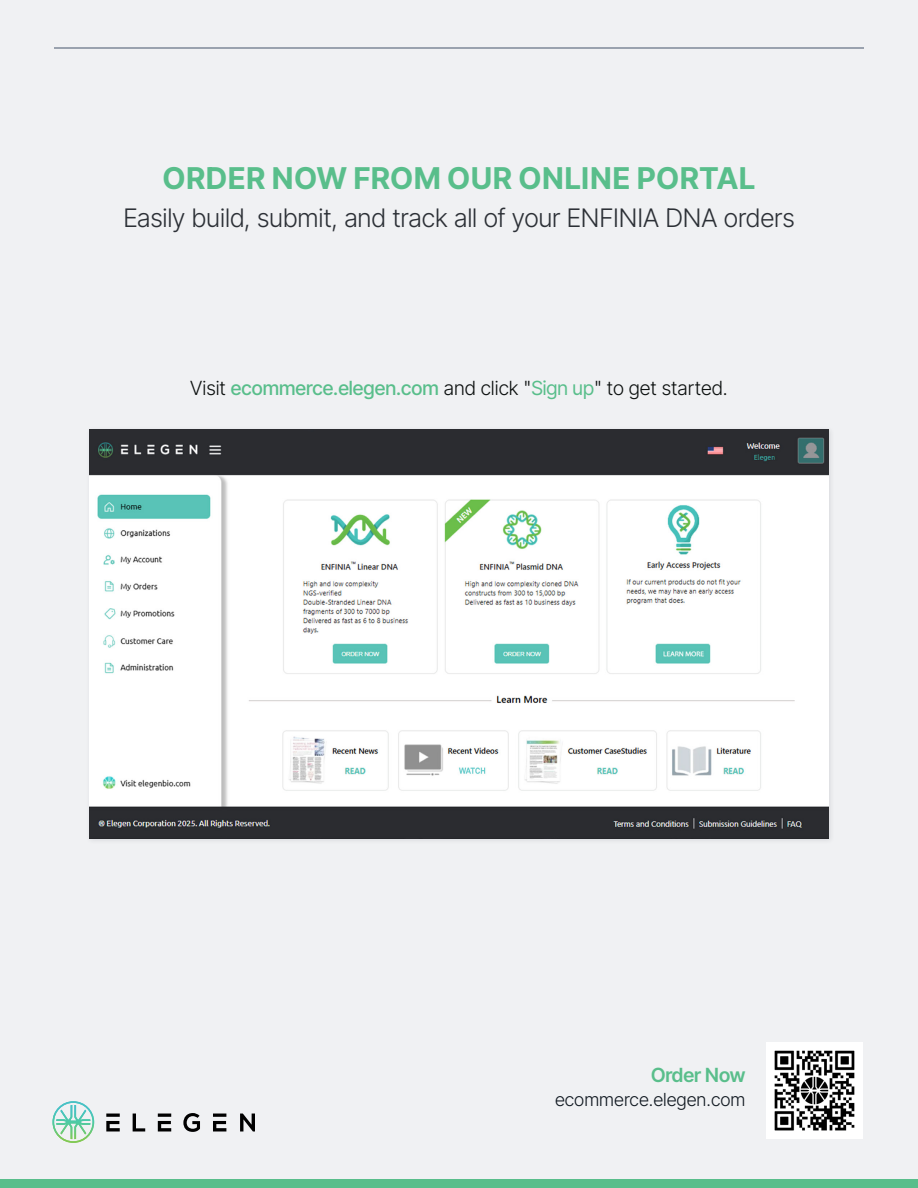
<style>
.page{position:relative;width:918px;height:1188px;background:#f0f1f3}
.page>*{position:absolute;margin:0;border:0;box-sizing:border-box;transform-origin:0 0}
.t1{font:700 30px "Inter Tight";letter-spacing:.035em;color:#59be8b}
.t2{font:300 25.5px "Inter Tight";letter-spacing:-.005em;color:#2c3036}
.t3{font:300 19.5px "Inter Tight";color:#0c100f}
.t4{font:600 19.5px "Inter Tight";color:#59be8b}
.t5{font:300 18px "Inter Tight";color:#111921}
.s1{font-weight:500;color:#59be8b}
.s2{font-weight:400;color:#59be8b}
</style>
<div class="page">
<div style="left:85px;top:425px;width:750px;height:420px;background:#111921;opacity:.11"></div>
<img style="left:89px;top:429px;width:740px;height:409px">
<svg style="left:106px;top:1114px;width:14px;height:17px"></svg>
<svg style="left:133px;top:1114px;width:12px;height:17px"></svg>
<svg style="left:158px;top:1114px;width:13px;height:17px"></svg>
<svg style="left:183px;top:1113px;width:17px;height:19px"></svg>
<svg style="left:213px;top:1114px;width:13px;height:17px"></svg>
<svg style="left:240px;top:1114px;width:15px;height:17px"></svg>
<svg style="left:52px;top:1101px;width:42px;height:42px"></svg>
<hr style="left:54px;top:48px;width:810px;height:1px;background:#45546a">
<img style="left:766px;top:1042px;width:97px;height:97px">
<div style="left:0;top:1179px;width:918px;height:9px;background:#59be8b"></div>
<h1 class="t1" style="left:163px;top:156px;width:594px">ORDER NOW FROM OUR ONLINE PORTAL</h1>
<h2 class="t2" style="left:123px;top:200px;width:673px">Easily build, submit, and track all of your ENFINIA DNA orders</h2>
<p class="t3" style="left:190px;top:374px;width:539px">Visit <span class="s1">ecommerce.elegen.com</span> and click "<span class="s2">Sign up</span>" to get started.</p>
<p class="t4" style="left:651px;top:1060px;width:96px">Order Now</p>
<p class="t5" style="left:555px;top:1086px;width:192px">ecommerce.elegen.com</p>
</div>
